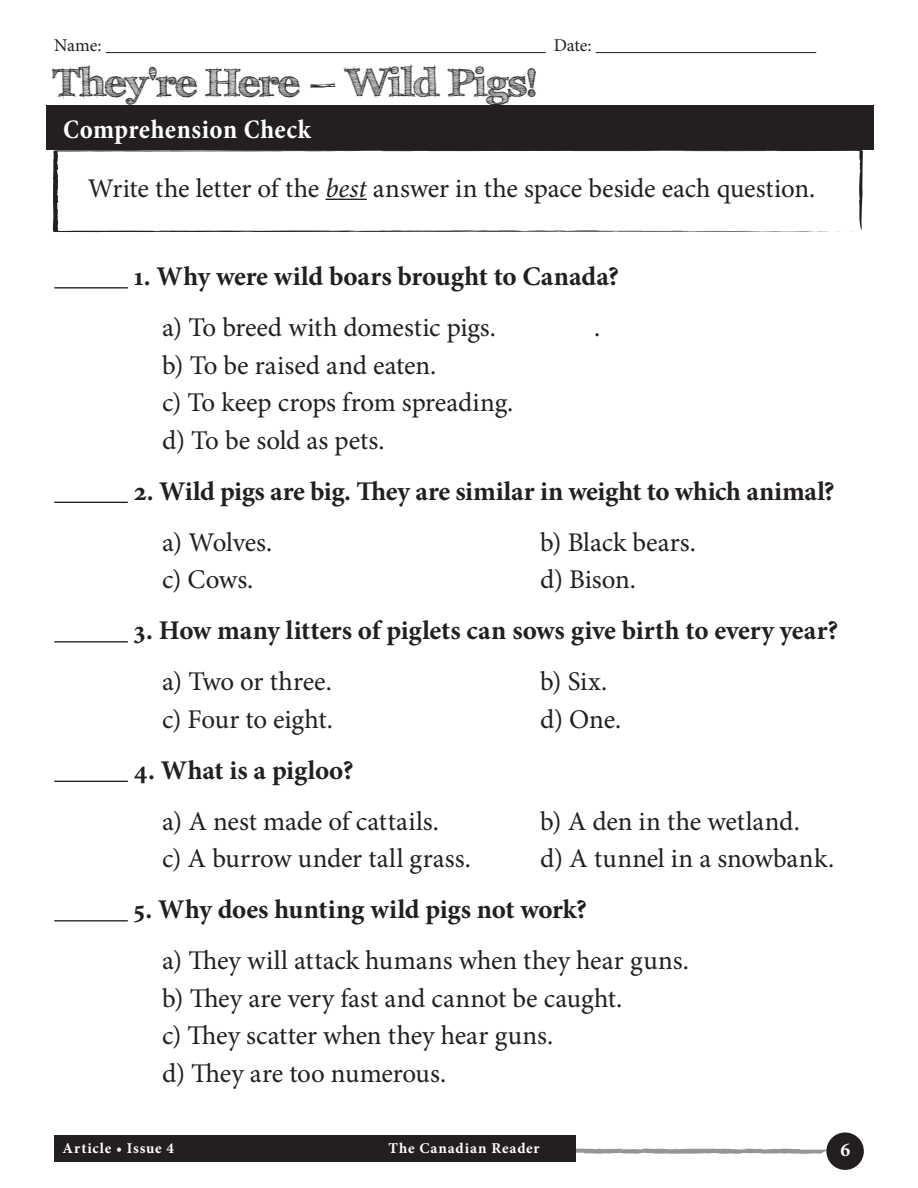
<style>
.page{position:relative;width:918px;height:1188px;background:#fff}
.page>*{position:absolute;margin:0;border:0;box-sizing:border-box;transform-origin:0 0}
.Article_Headline{font:700 39px "FFF Tusj";letter-spacing:-.01em;color:#231f20}
.Body_First_para{font:27px/37.5px "Minion Pro";letter-spacing:-.005em;color:#231f20}
.Body_First_para-2{font:700 27px "Minion Pro";letter-spacing:-.005em;color:#231f20}
.Black_Bar_subheader{font:700 condensed 27px "Minion Pro";letter-spacing:.015em;color:#fff}
.t1{font:700 19.5px "Minion Pro";color:#fff}
.Name_date{font:18px "Minion Pro";letter-spacing:-.01em;color:#231f20}
.t2{font:700 15px "Minion Pro";letter-spacing:.055em;color:#fff}
.s1{font-style:italic}
</style>
<div class="page">
<hr style="left:106px;top:52px;width:440px;height:1px;background:#231f20">
<hr style="left:596px;top:52px;width:220px;height:1px;background:#231f20">
<svg style="left:52px;top:150px;width:811px;height:82px"></svg>
<svg style="left:833px;top:231px;width:25px;height:1px"></svg>
<svg style="left:649px;top:231px;width:14px;height:1px"></svg>
<svg style="left:604px;top:230px;width:11px;height:2px"></svg>
<hr style="left:326px;top:199px;width:41px;height:1px;background:#231f20">
<hr style="left:54px;top:287px;width:74px;height:2px;background:#231f20">
<hr style="left:54px;top:502px;width:74px;height:1px;background:#231f20">
<hr style="left:54px;top:641px;width:74px;height:2px;background:#231f20">
<hr style="left:54px;top:781px;width:74px;height:1px;background:#231f20">
<hr style="left:54px;top:920px;width:74px;height:2px;background:#231f20">
<div style="left:46px;top:105px;width:828px;height:45px;background:#231f20"></div>
<svg style="left:576px;top:1148px;width:250px;height:6px"></svg>
<div style="left:54px;top:1135px;width:522px;height:27px;background:#231f20"></div>
<div style="left:826px;top:1132px;width:38px;height:38px;background:#231f20;border-radius:50%"></div>
<p class="Name_date" style="left:54px;top:33px;width:49px">Name:</p>
<p class="Name_date" style="left:554px;top:33px;width:39px">Date:</p>
<p class="Article_Headline" style="left:53px;top:59px;width:487px">They're Here – Wild Pigs!</p>
<p class="Black_Bar_subheader" style="left:63px;top:110px;width:250px">Comprehension Check</p>
<p class="Body_First_para" style="left:88px;top:169px;width:729px">Write the letter of the <span class="s1">best</span> answer in the space beside each question.</p>
<p class="Body_First_para-2" style="left:134px;top:257px;width:487px">1. Why were wild boars brought to Canada?</p>
<p class="Body_First_para" style="left:162px;top:309px;width:335px">a) To breed with domestic pigs.</p>
<p class="Body_First_para" style="left:594px;top:309px;width:8px">.</p>
<p class="Body_First_para" style="left:162px;top:346px;width:352px">b) To be raised and eaten.<br>c) To keep crops from spreading. d) To be sold as pets.</p>
<p class="Body_First_para-2" style="left:134px;top:472px;width:702px">2. Wild pigs are big. They are similar in weight to which animal?</p>
<p class="Body_First_para" style="left:162px;top:523px;width:112px">a) Wolves.</p>
<p class="Body_First_para" style="left:540px;top:523px;width:157px">b) Black bears.</p>
<p class="Body_First_para" style="left:162px;top:561px;width:93px">c) Cows.</p>
<p class="Body_First_para" style="left:540px;top:561px;width:97px">d) Bison.</p>
<p class="Body_First_para-2" style="left:134px;top:611px;width:706px">3. How many litters of piglets can sows give birth to every year?</p>
<p class="Body_First_para" style="left:162px;top:663px;width:171px">a) Two or three.</p>
<p class="Body_First_para" style="left:540px;top:663px;width:68px">b) Six.</p>
<p class="Body_First_para" style="left:162px;top:700px;width:172px">c) Four to eight.</p>
<p class="Body_First_para" style="left:540px;top:700px;width:82px">d) One.</p>
<p class="Body_First_para-2" style="left:134px;top:751px;width:221px">4. What is a pigloo?</p>
<p class="Body_First_para" style="left:162px;top:802px;width:278px">a) A nest made of cattails.</p>
<p class="Body_First_para" style="left:540px;top:802px;width:261px">b) A den in the wetland.</p>
<p class="Body_First_para" style="left:162px;top:840px;width:310px">c) A burrow under tall grass.</p>
<p class="Body_First_para" style="left:540px;top:840px;width:295px">d) A tunnel in a snowbank.</p>
<p class="Body_First_para-2" style="left:134px;top:890px;width:455px">5. Why does hunting wild pigs not work?</p>
<p class="Body_First_para" style="left:162px;top:942px;width:528px">a) They will attack humans when they hear guns. b) They are very fast and cannot be caught.<br>c) They scatter when they hear guns.<br>d) They are too numerous.</p>
<p class="t2" style="left:63px;top:1138px;width:113px">Article • Issue 4</p>
<p class="t2" style="left:389px;top:1138px;width:153px">The Canadian Reader</p>
<p class="t1" style="left:841px;top:1137px;width:11px">6</p>
</div>
